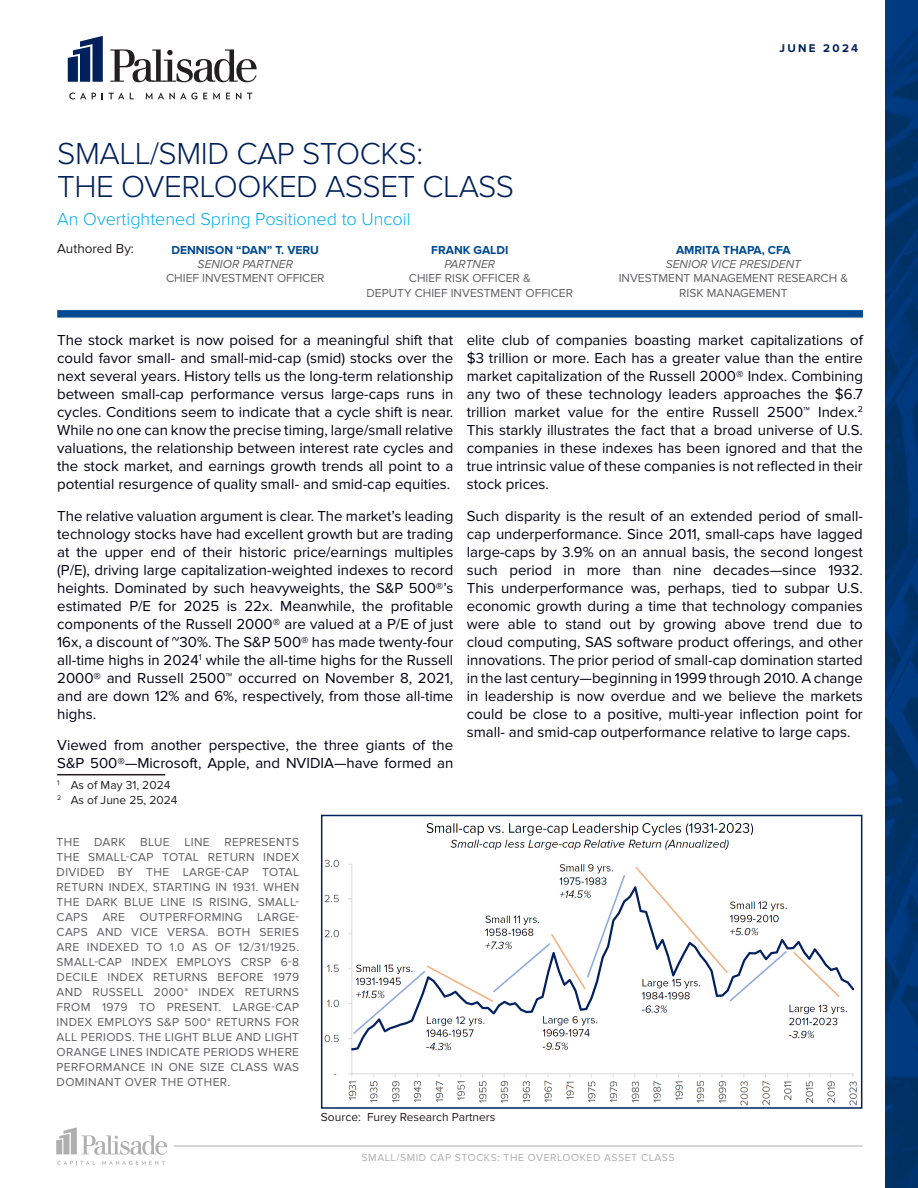
<style>
.page{position:relative;width:918px;height:1188px;background:#fff}
.page>*{position:absolute;margin:0;border:0;box-sizing:border-box;transform-origin:0 0}
.Title_of_White_Paper{font:300 31.5px/33px "Proxima Nova";letter-spacing:-.015em;color:#00205b}
.Subtitle{font:300 18px "Proxima Nova";color:#00aeef}
.Body{font:15px/18px "Proxima Nova";color:#000015;text-align:justify}
.t1{font:13.5px "Proxima Nova";color:#231f20}
.Chart_Headers{font:12px/15px "Proxima Nova";letter-spacing:.03em;color:#5f5f62;text-align:justify}
.Body-2{font:12px/14.4px "Proxima Nova";color:#5f5f62;text-align:center}
.t2{font:12px "Proxima Nova";color:#231f20}
.t3{font:700 11.55px "Proxima Nova";letter-spacing:.2em;color:#00205b}
.t4{font:10.5px "Proxima Nova";letter-spacing:.05em;color:#afafb0}
.s1{font-weight:700;color:#014990}
.s2{font-style:italic}
.s3{font-family:"Minion Pro"}
</style>
<div class="page">
<img style="left:886px;top:0;width:32px;height:1188px">
<hr style="left:174px;top:1146px;width:688px;height:1px;background:#adaeaf">
<svg style="left:57px;top:1161px;width:38px;height:4px"></svg>
<svg style="left:102px;top:1161px;width:63px;height:4px"></svg>
<svg style="left:56px;top:1127px;width:111px;height:28px"></svg>
<hr style="left:57px;top:774px;width:108px;height:1px;background:#231f20">
<svg style="left:69px;top:93px;width:17px;height:6px"></svg>
<svg style="left:92px;top:93px;width:4px;height:6px"></svg>
<svg style="left:102px;top:93px;width:22px;height:6px"></svg>
<svg style="left:146px;top:93px;width:51px;height:6px"></svg>
<svg style="left:203px;top:93px;width:4px;height:6px"></svg>
<svg style="left:213px;top:93px;width:7px;height:6px"></svg>
<svg style="left:226px;top:93px;width:4px;height:6px"></svg>
<svg style="left:236px;top:93px;width:5px;height:6px"></svg>
<svg style="left:247px;top:93px;width:5px;height:6px"></svg>
<svg style="left:68px;top:36px;width:35px;height:46px"></svg>
<svg style="left:110px;top:49px;width:147px;height:33px"></svg>
<div style="left:57px;top:310px;width:806px;height:8px;background:#014990"></div>
<img style="left:324px;top:823px;width:533px;height:283px">
<div style="left:321px;top:815px;width:541px;height:294px;border:2px solid #00205b"></div>
<p class="Title_of_White_Paper" style="left:57px;top:135px;width:458px">SMALL/SMID CAP STOCKS:<br>THE OVERLOOKED ASSET CLASS</p>
<p class="Subtitle" style="left:57px;top:206px;width:355px">An Overtightened Spring Positioned to Uncoil</p>
<p class="t3" style="left:779px;top:42px;width:80px">JUNE 2024</p>
<p class="t1" style="left:57px;top:241px;width:78px">Authored By:</p>
<p class="Body-2" style="left:166px;top:243px;width:160px"><span class="s1">DENNISON “DAN” T. VERU<br></span><span class="s2">SENIOR PARTNER<br></span>CHIEF INVESTMENT OFFICER</p>
<p class="Body-2" style="left:367px;top:243px;width:208px"><span class="s1">FRANK GALDI<br></span><span class="s2">PARTNER<br></span>CHIEF RISK OFFICER &amp;<br>DEPUTY CHIEF INVESTMENT OFFICER</p>
<p class="Body-2" style="left:619px;top:243px;width:231px"><span class="s1">AMRITA THAPA, CFA<br></span><span class="s2">SENIOR VICE PRESIDENT<br></span>INVESTMENT MANAGEMENT RESEARCH &amp;<br>RISK MANAGEMENT</p>
<p class="Body" style="left:57px;top:331px;width:398px">The stock market is now poised for a meaningful shift that could favor small- and small-mid-cap (smid) stocks over the next several years. History tells us the long-term relationship between small-cap performance versus large-caps runs in cycles. Conditions seem to indicate that a cycle shift is near.<br>While no one can know the precise timing, large/small relative valuations, the relationship between interest rate cycles and the stock market, and earnings growth trends all point to a potential resurgence of quality small- and smid-cap equities.</p>
<p class="Body" style="left:57px;top:507px;width:398px">The relative valuation argument is clear. The market’s leading technology stocks have had excellent growth but are trading at the upper end of their historic price/earnings multiples (P/E), driving large capitalization-weighted indexes to record heights. Dominated by such heavyweights, the S&amp;P 500®’s estimated P/E for 2025 is 22x. Meanwhile, the profitable components of the Russell 2000® are valued at a P/E of just 16x, a discount of ~30%. The S&amp;P 500® has made twenty-four all-time highs in 2024<sup>1</sup> while the all-time highs for the Russell 2000® and Russell 2500™ occurred on November 8, 2021, and are down 12% and 6%, respectively, from those all-time highs.</p>
<p class="Body" style="left:57px;top:736px;width:398px">Viewed from another perspective, the three giants of the<br>S&amp;P 500®—Microsoft, Apple, and NVIDIA—have formed an</p>
<p class="t2" style="left:57px;top:778px;width:115px"><sup>1</sup> As of May 31, 2024</p>
<p class="t2" style="left:57px;top:793px;width:122px"><sup>2</sup> As of June 25, 2024</p>
<p class="Chart_Headers" style="left:57px;top:835px;width:244px">THE DARK BLUE LINE REPRESENTS THE SMALL-CAP TOTAL RETURN INDEX DIVIDED BY THE LARGE-CAP TOTAL RETURN INDEX, STARTING IN 1931. WHEN THE DARK BLUE LINE IS RISING, SMALL-CAPS ARE OUTPERFORMING LARGE-CAPS AND VICE VERSA. BOTH SERIES ARE INDEXED TO 1.0 AS OF 12/31/1925.<br>SMALL-CAP INDEX EMPLOYS CRSP 6-8<br>DECILE INDEX RETURNS BEFORE 1979<br>AND RUSSELL 2000<span class="s3">®</span> INDEX RETURNS FROM 1979 TO PRESENT. LARGE-CAP INDEX EMPLOYS S&amp;P 500<span class="s3">®</span> RETURNS FOR ALL PERIODS. THE LIGHT BLUE AND LIGHT ORANGE LINES INDICATE PERIODS WHERE PERFORMANCE IN ONE SIZE CLASS WAS DOMINANT OVER THE OTHER.</p>
<p class="Body" style="left:467px;top:331px;width:398px">elite club of companies boasting market capitalizations of $3 trillion or more. Each has a greater value than the entire market capitalization of the Russell 2000® Index. Combining any two of these technology leaders approaches the $6.7 trillion market value for the entire Russell 2500™ Index.<sup>2<br></sup>This starkly illustrates the fact that a broad universe of U.S. companies in these indexes has been ignored and that the true intrinsic value of these companies is not reflected in their stock prices.</p>
<p class="Body" style="left:467px;top:507px;width:398px">Such disparity is the result of an extended period of small&shy;cap underperformance. Since 2011, small-caps have lagged large-caps by 3.9% on an annual basis, the second longest such period in more than nine decades—since 1932.<br>This underperformance was, perhaps, tied to subpar U.S. economic growth during a time that technology companies were able to stand out by growing above trend due to cloud computing, SAS software product offerings, and other innovations. The prior period of small-cap domination started in the last century—beginning in 1999 through 2010. A change in leadership is now overdue and we believe the markets could be close to a positive, multi-year inflection point for small- and smid-cap outperformance relative to large caps.</p>
<p class="t2" style="left:321px;top:1110px;width:176px">Source: Furey Research Partners</p>
<p class="t4" style="left:362px;top:1152px;width:315px">SMALL/SMID CAP STOCKS: THE OVERLOOKED ASSET CLASS</p>
</div>
